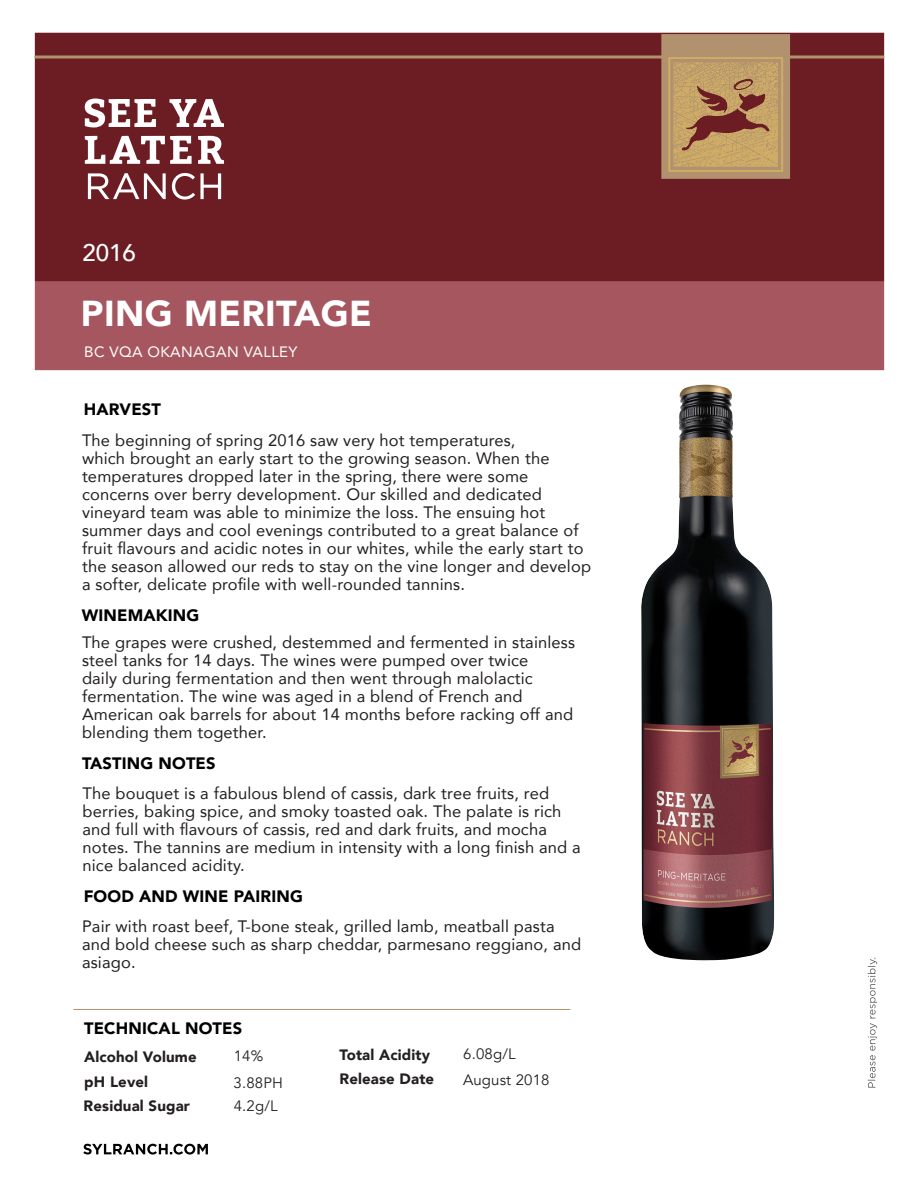
<style>
.page{position:relative;width:918px;height:1188px;background:#fff}
.page>*{position:absolute;margin:0;border:0;box-sizing:border-box;transform-origin:0 0}
.Title_2{font:900 36px "Avenir";letter-spacing:.01em;color:#fff}
.Title_1{font:500 24px "Avenir";color:#fff}
.Body_text{font:16.5px/18px "Avenir";letter-spacing:.01em;color:#231f20}
.Subtitle_for_body_te{font:900 16.5px "Avenir";letter-spacing:.01em;color:#000}
.Subtitle_for_tech_no{font:900 15px "Avenir";letter-spacing:.01em;color:#231f20}
.Tech_Notes_body_text{font:15px "Avenir";letter-spacing:.01em;color:#231f20}
.Title_4{font:15px "Avenir";letter-spacing:.025em;color:#fff}
.s1{font-weight:900;color:#000}
.s2{font-family:"Calibri"}
</style>
<div class="page">
<img style="left:34px;top:32px;width:851px;height:353px">
<svg style="left:85px;top:99px;width:139px;height:65px"></svg>
<svg style="left:88px;top:173px;width:133px;height:27px"></svg>
<svg style="left:83px;top:1144px;width:125px;height:11px"></svg>
<svg style="left:868px;top:958px;width:9px;height:130px"></svg>
<hr style="left:35px;top:56px;width:849px;height:2px;background:#ae936c">
<svg style="left:661px;top:34px;width:129px;height:145px;background:#b59062"></svg>
<hr style="left:73px;top:1009px;width:497px;height:1px;background:#ae936c">
<img style="left:641px;top:385px;width:133px;height:575px">
<p class="Title_1" style="left:82px;top:232px;width:55px">2016</p>
<p class="Title_2" style="left:81px;top:282px;width:293px">PING MERITAGE</p>
<p class="Title_4" style="left:84px;top:339px;width:215px">BC VQA OKANAGAN VALLEY</p>
<p class="Body_text" style="left:82px;top:394px;width:435px;line-height:30.6px"><span class="s1">HARVEST<br></span>The beginning of spring 2016 saw very hot temperatures,</p>
<p class="Body_text" style="left:82px;top:449px;width:511px">which brought an early start to the growing season. When the temperatures dropped later in the spring, there were some concerns over berry development. Our skilled and dedicated vineyard team was able to minimize the loss. The ensuing hot summer days and cool evenings contributed to a great balance of fruit flavours and acidic notes in our whites, while the early start to the season allowed our reds to stay on the vine longer and develop a softer, delicate profile with well-rounded tannins.</p>
<p class="Body_text" style="left:82px;top:602px;width:495px;line-height:26.4px"><span class="s1">WINEMAKING<br></span>The grapes were crushed, destemmed and fermented in stainless</p>
<p class="Body_text" style="left:82px;top:650px;width:493px">steel tanks for 14 days. The wines were pumped over twice<br>daily during fermentation and then went through malolactic fermentation. The wine was aged in a blend of French and American oak barrels for about 14 months before racking off and blending them together.</p>
<p class="Body_text" style="left:82px;top:748px;width:469px;line-height:29.7px"><span class="s1">TASTING NOTES<br></span>The bouq<span class="s2">u</span>et is a fabulous blend of cassis, dark tree fruits, red</p>
<p class="Body_text" style="left:82px;top:802px;width:500px">berries, baking spice, and smoky toasted oak. The palate is rich and full with flavours of cassis, red and dark fruits, and mocha notes. The tannins are medium in intensity with a long finish and a nice balanced acidity.</p>
<p class="Body_text" style="left:82px;top:881px;width:474px;line-height:29.7px"><span class="s1">FOOD AND WINE PAIRING<br></span>Pair with roast beef, T-bone steak, grilled lamb, meatball pasta</p>
<p class="Body_text" style="left:82px;top:935px;width:501px">and bold cheese such as sharp cheddar, parmesano reggiano, and asiago.</p>
<p class="Subtitle_for_body_te" style="left:84px;top:1014px;width:160px">TECHNICAL NOTES</p>
<p class="Subtitle_for_tech_no" style="left:84px;top:1044px;width:114px">Alcohol Volume</p>
<p class="Subtitle_for_tech_no" style="left:84px;top:1069px;width:65px">pH Level</p>
<p class="Subtitle_for_tech_no" style="left:84px;top:1093px;width:108px">Residual Sugar</p>
<p class="Tech_Notes_body_text" style="left:234px;top:1047px;width:31px">14%</p>
<p class="Tech_Notes_body_text" style="left:234px;top:1074px;width:51px">3.88PH</p>
<p class="Tech_Notes_body_text" style="left:234px;top:1097px;width:45px">4.2g/L</p>
<p class="Subtitle_for_tech_no" style="left:340px;top:1042px;width:92px">Total Acidity</p>
<p class="Subtitle_for_tech_no" style="left:340px;top:1066px;width:96px">Release Date</p>
<p class="Tech_Notes_body_text" style="left:463px;top:1045px;width:54px">6.08g/L</p>
<p class="Tech_Notes_body_text" style="left:463px;top:1071px;width:88px">August 2018</p>
</div>
